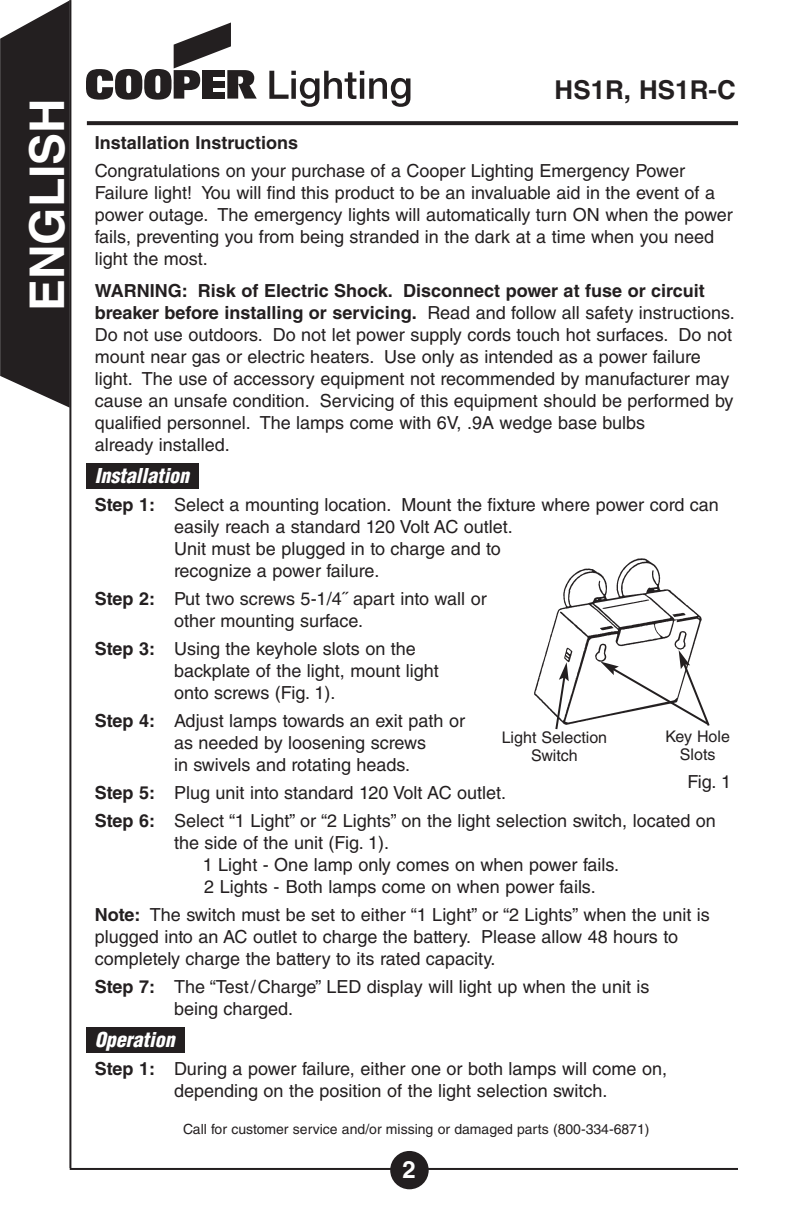
<style>
.page{position:relative;width:792px;height:1224px;background:#fff}
.page>*{position:absolute;margin:0;border:0;box-sizing:border-box;transform-origin:0 0}
.t1{font:700 48px "Helvetica";color:#fff}
.t2{font:700 26px "Helvetica";color:#231f20}
.t3{font:700 24px "Helvetica";color:#fff}
.t4{font:italic 900 condensed 20px "Helvetica LT Std";color:#fff}
.t5{font:18px/22px "Helvetica LT Std";color:#231f20}
.t6{font:16px/18px "Helvetica LT Std";color:#231f20;text-align:center}
.t7{font:14px "Helvetica LT Std";color:#231f20}
.s1{font-weight:700}
.s2{font-weight:900;font-style:italic;font-stretch:condensed;font-size:20px;color:#fff}
.s3{font-family:"Helvetica"}
</style>
<div class="page">
<div style="left:86px;top:1027px;width:99px;height:26px;background:#231f20"></div>
<svg style="left:87px;top:22px;width:170px;height:78px"></svg>
<svg style="left:269px;top:71px;width:141px;height:36px"></svg>
<svg style="left:87px;top:121px;width:651px;height:4px;background:#2b2728"></svg>
<svg style="left:0;top:0;width:69px;height:408px;background:#363334"></svg>
<hr style="left:69px;top:0;width:2px;height:1168px;background:#231f20">
<hr style="left:70px;top:1168px;width:668px;height:2px;background:#231f20">
<div style="left:390px;top:1151px;width:39px;height:38px;background:#231f20;border-radius:50%"></div>
<div style="left:87px;top:463px;width:112px;height:25px;background:#231f20"></div>
<img style="left:534px;top:558px;width:168px;height:167px">
<svg style="left:600px;top:650px;width:110px;height:76px"></svg>
<svg style="left:554px;top:662px;width:15px;height:68px"></svg>
<h1 class="t1" style="left:28px;top:311px;width:215px;rotate:-90deg">ENGLISH</h1>
<h2 class="t2" style="left:555px;top:79px;width:183px">HS1R, HS1R-C</h2>
<p class="t5" style="left:95px;top:131px;width:592px;line-height:28px"><span class="s1">Installation Instructions</span><span class="s2">How it works<br></span>Congratulations on your purchase of a Cooper Lighting Emergency Power</p>
<p class="t5" style="left:95px;top:184px;width:640px">Failure light! You will find this product to be an invaluable aid in the event of a power outage. The emergency lights will automatically turn ON when the power fails, preventing you from being stranded in the dark at a time when you need light the most.</p>
<p class="t5" style="left:95px;top:282px;width:642px"><span class="s1">WARNING: Risk of Electric Shock. Disconnect power at fuse or circuit breaker before installing or servicing.</span> Read and follow all safety instructions.<br>Do not use outdoors. Do not let power supply cords touch hot surfaces. Do not mount near gas or electric heaters. Use only as intended as a power failure light. The use of accessory equipment not recommended by manufacturer may cause an unsafe condition. Servicing of this equipment should be performed by qualified personnel. The lamps come with 6V, .9A wedge base bulbs<br>already installed.</p>
<p class="t4" style="left:95px;top:468px;width:96px">Installation</p>
<p class="t5" style="left:174px;top:496px;width:546px;text-indent:-79px"><span class="s1">Step 1:</span> Select a mounting location. Mount the fixture where power cord can easily reach a standard 120 Volt AC outlet.<br>Unit must be plugged in to charge and to<br>recognize a power failure.</p>
<p class="t5" style="left:174px;top:590px;width:314px;text-indent:-79px"><span class="s1">Step 2:</span> Put two screws 5-1/4<span class="s3">˝</span> apart into wall or other mounting surface.</p>
<p class="t5" style="left:174px;top:640px;width:266px;text-indent:-79px"><span class="s1">Step 3:</span> Using the keyhole slots on the backplate of the light, mount light onto screws (Fig. 1).</p>
<p class="t5" style="left:174px;top:712px;width:292px;text-indent:-79px"><span class="s1">Step 4:</span> Adjust lamps towards an exit path or as needed by loosening screws<br>in swivels and rotating heads.</p>
<p class="t5" style="left:95px;top:781px;width:623px;line-height:28px"><span class="s1">Step 5:</span> Plug unit into standard 120 Volt AC outlet.<br><span class="s1">Step 6:</span> Select “1 Light” or “2 Lights” on the light selection switch, located on</p>
<p class="t5" style="left:203px;top:834px;width:453px;text-indent:-29px">the side of the unit (Fig. 1).<br>1 Light - One lamp only comes on when power fails.<br>2 Lights - Both lamps come on when power fails.<span class="s2">Wiring:</span></p>
<p class="t5" style="left:95px;top:906px;width:617px"><span class="s1">Note:</span> The switch must be set to either “1 Light” or “2 Lights” when the unit is plugged into an AC outlet to charge the battery. Please allow 48 hours to completely charge the battery to its rated capacity.</p>
<p class="t5" style="left:174px;top:978px;width:477px;text-indent:-79px"><span class="s1">Step 7:</span> The “Test/Charge” LED display will light up when the unit is being charged.</p>
<p class="t4" style="left:95px;top:1032px;width:82px">Operation</p>
<p class="t5" style="left:174px;top:1060px;width:495px;text-indent:-79px"><span class="s1">Step 1:</span> During a power failure, either one or both lamps will come on, depending on the position of the light selection switch.</p>
<p class="t6" style="left:666px;top:729px;width:66px">Key Hole<br>Slots</p>
<p class="t6" style="left:502px;top:730px;width:107px">Light Selection<br>Switch</p>
<p class="t5" style="left:687px;top:773px;width:45px">Fig. 1</p>
<p class="t7" style="left:183px;top:1123px;width:468px">Call for customer service and/or missing or damaged parts (800-334-6871)</p>
<h3 class="t3" style="left:402px;top:1160px;width:15px">2</h3>
</div>
